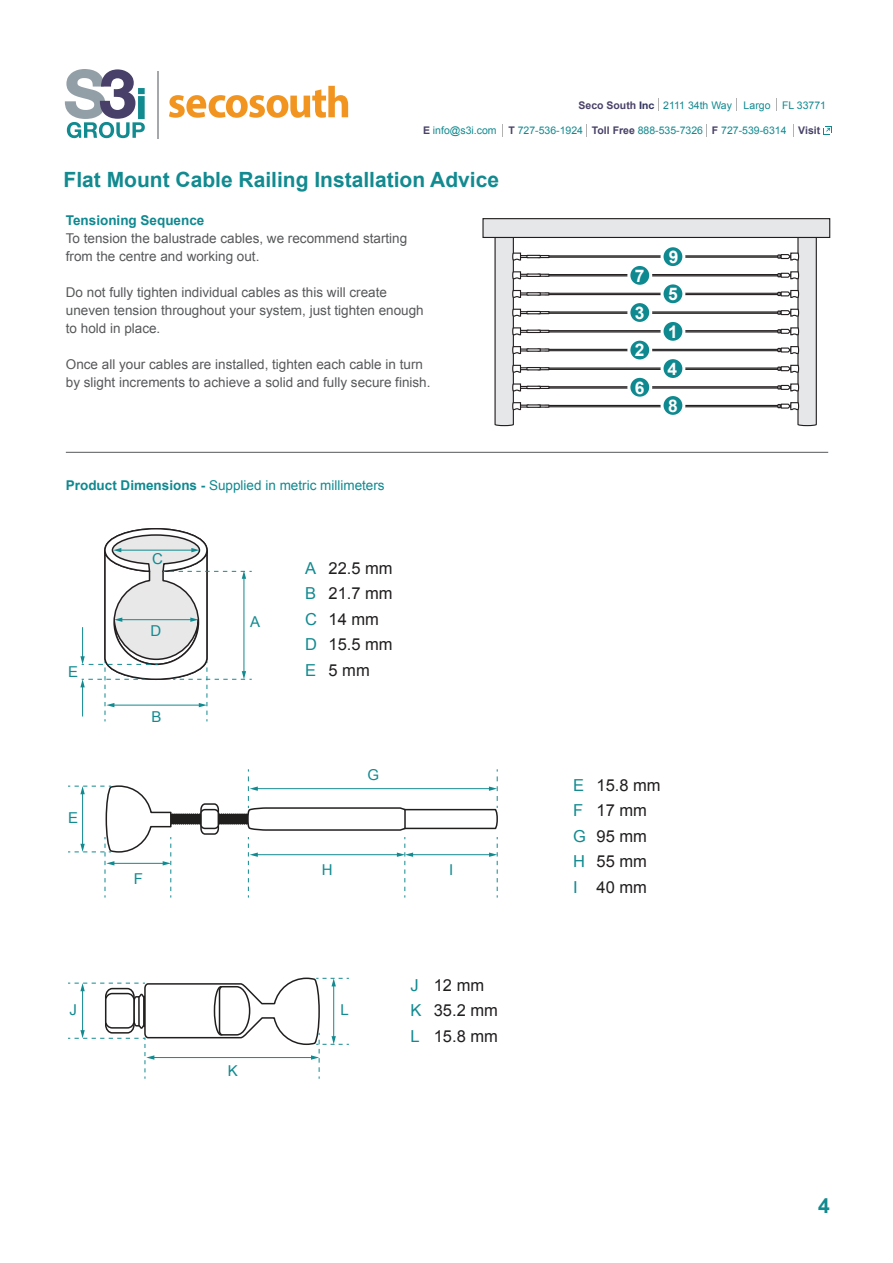
<style>
.page{position:relative;width:893px;height:1263px;background:#fff}
.page>*{position:absolute;margin:0;border:0;box-sizing:border-box;transform-origin:0 0}
.t1{font:700 21px "Arial";color:#118a90}
.t2{font:700 17.4px/36.9px "Arial";color:#fff}
.t3{font:16.5px/25.5px "Arial";color:#211e1e}
.t4{font:16.5px/25.5px "Arial";color:#118a90}
.t5{font:15px "Arial";color:#118a90}
.t6{font:13.5px/18px "Arial";color:#57585a}
.t7{font:13.5px "Arial";color:#0f8990}
.t8{font:700 13.5px "Arial";color:#0f8990}
.t9{font:10.5px "Arial";color:#11898f}
.s1{font-weight:700;color:#494168}
.s2{font-family:"Helvetica Neue LT Std";font-weight:700;color:#343560}
.s3{font-weight:700}
</style>
<div class="page">
<hr style="left:66px;top:452px;width:762px;height:1px;background:#57585a">
<div style="left:545px;top:255px;width:234px;height:3px;background:#fff;border:1px solid #231f20"></div>
<div style="left:545px;top:274px;width:234px;height:2px;background:#fff;border:1px solid #231f20"></div>
<div style="left:545px;top:293px;width:234px;height:2px;background:#fff;border:1px solid #231f20"></div>
<div style="left:545px;top:311px;width:234px;height:3px;background:#fff;border:1px solid #231f20"></div>
<div style="left:545px;top:330px;width:234px;height:3px;background:#fff;border:1px solid #231f20"></div>
<div style="left:545px;top:349px;width:234px;height:2px;background:#fff;border:1px solid #231f20"></div>
<div style="left:545px;top:367px;width:234px;height:3px;background:#fff;border:1px solid #231f20"></div>
<div style="left:545px;top:386px;width:234px;height:3px;background:#fff;border:1px solid #231f20"></div>
<div style="left:545px;top:405px;width:234px;height:2px;background:#fff;border:1px solid #231f20"></div>
<div style="left:662px;top:320px;width:22px;height:22px;background:#0f8990;border-radius:50%"></div>
<div style="left:661px;top:319px;width:24px;height:25px;border:3px solid #fff;border-radius:50%"></div>
<div style="left:629px;top:339px;width:22px;height:22px;background:#0f8990;border-radius:50%"></div>
<div style="left:627px;top:338px;width:25px;height:24px;border:3px solid #fff;border-radius:50%"></div>
<div style="left:662px;top:283px;width:22px;height:22px;background:#0f8990;border-radius:50%"></div>
<div style="left:661px;top:281px;width:24px;height:25px;border:3px solid #fff;border-radius:50%"></div>
<div style="left:629px;top:302px;width:22px;height:21px;background:#0f8990;border-radius:50%"></div>
<div style="left:627px;top:300px;width:25px;height:25px;border:3px solid #fff;border-radius:50%"></div>
<div style="left:662px;top:246px;width:22px;height:22px;background:#0f8990;border-radius:50%"></div>
<div style="left:661px;top:244px;width:24px;height:25px;border:3px solid #fff;border-radius:50%"></div>
<div style="left:629px;top:264px;width:22px;height:22px;background:#0f8990;border-radius:50%"></div>
<div style="left:627px;top:263px;width:25px;height:25px;border:3px solid #fff;border-radius:50%"></div>
<div style="left:662px;top:358px;width:22px;height:21px;background:#0f8990;border-radius:50%"></div>
<div style="left:661px;top:356px;width:24px;height:25px;border:3px solid #fff;border-radius:50%"></div>
<div style="left:662px;top:394px;width:22px;height:22px;background:#0f8990;border-radius:50%"></div>
<div style="left:661px;top:393px;width:24px;height:25px;border:3px solid #fff;border-radius:50%"></div>
<div style="left:629px;top:376px;width:22px;height:22px;background:#0f8990;border-radius:50%"></div>
<div style="left:627px;top:375px;width:25px;height:25px;border:3px solid #fff;border-radius:50%"></div>
<div style="left:482px;top:218px;width:348px;height:20px;background:#e6e7e9;border:1px solid #211e1e"></div>
<svg style="left:494px;top:236px;width:56px;height:191px"></svg>
<svg style="left:777px;top:236px;width:40px;height:191px"></svg>
<svg style="left:80px;top:528px;width:172px;height:193px"></svg>
<svg style="left:68px;top:769px;width:430px;height:128px"></svg>
<svg style="left:68px;top:977px;width:281px;height:102px"></svg>
<svg style="left:65px;top:69px;width:80px;height:69px"></svg>
<svg style="left:169px;top:86px;width:179px;height:32px"></svg>
<hr style="left:157px;top:71px;width:1px;height:67px;background:#a5a8ab">
<div style="left:823px;top:128px;width:7px;height:6px;background:#11898f"></div>
<svg style="left:824px;top:127px;width:7px;height:7px"></svg>
<svg style="left:776px;top:98px;width:1px;height:13px"></svg>
<svg style="left:736px;top:98px;width:1px;height:13px"></svg>
<svg style="left:658px;top:98px;width:1px;height:13px"></svg>
<svg style="left:586px;top:124px;width:1px;height:13px"></svg>
<svg style="left:502px;top:124px;width:1px;height:13px"></svg>
<svg style="left:706px;top:124px;width:1px;height:13px"></svg>
<svg style="left:793px;top:124px;width:1px;height:13px"></svg>
<p class="t9" style="left:578px;top:98px;width:249px"><span class="s1">Seco South</span> <span class="s2">Inc</span> 2111 34th Way Largo FL 33771</p>
<p class="t9" style="left:423px;top:124px;width:399px"><span class="s1">E</span> info@s3i.com <span class="s1">T</span> 727-536-1924 <span class="s1">Toll Free</span> 888-535-7326 <span class="s1">F</span> 727-539-6314 <span class="s1">Visit</span></p>
<h1 class="t1" style="left:63px;top:165px;width:437px">Flat Mount Cable Railing Installation Advice</h1>
<p class="t8" style="left:66px;top:211px;width:140px">Tensioning Sequence</p>
<p class="t6" style="left:66px;top:230px;width:343px">To tension the balustrade cables, we recommend starting from the centre and working out.</p>
<p class="t6" style="left:66px;top:284px;width:359px">Do not fully tighten individual cables as this will create uneven tension throughout your system, just tighten enough to hold in place.</p>
<p class="t6" style="left:66px;top:356px;width:366px">Once all your cables are installed, tighten each cable in turn by slight increments to achieve a solid and fully secure finish.</p>
<p class="t7" style="left:66px;top:477px;width:320px"><span class="s3">Product Dimensions -</span> Supplied in metric millimeters</p>
<p class="t5" style="left:68px;top:662px;width:12px">E</p>
<p class="t5" style="left:68px;top:808px;width:12px">E</p>
<p class="t5" style="left:152px;top:548px;width:12px">C</p>
<p class="t5" style="left:151px;top:620px;width:12px">D</p>
<p class="t5" style="left:152px;top:706px;width:12px">B</p>
<p class="t5" style="left:134px;top:869px;width:11px">F</p>
<p class="t5" style="left:250px;top:612px;width:12px">A</p>
<p class="t4" style="left:305px;top:556px;width:13px;text-align:justify">A B C D E</p>
<p class="t3" style="left:328px;top:556px;width:66px">22.5 mm<br>21.7 mm<br>14 mm<br>15.5 mm<br>5 mm</p>
<p class="t5" style="left:322px;top:860px;width:12px">H</p>
<p class="t5" style="left:368px;top:765px;width:13px">G</p>
<p class="t5" style="left:449px;top:860px;width:6px">I</p>
<p class="t5" style="left:69px;top:1000px;width:9px">J</p>
<p class="t5" style="left:340px;top:1000px;width:10px">L</p>
<p class="t5" style="left:228px;top:1061px;width:12px">K</p>
<p class="t4" style="left:411px;top:972px;width:13px">J<br>K<br>L</p>
<p class="t3" style="left:434px;top:972px;width:66px">12 mm<br>35.2 mm<br>15.8 mm</p>
<p class="t2" style="left:635px;top:258px;width:11px">7</p>
<p class="t2" style="left:635px;top:295px;width:11px">3</p>
<p class="t2" style="left:635px;top:332px;width:11px">2</p>
<p class="t2" style="left:635px;top:370px;width:11px">6</p>
<p class="t2" style="left:669px;top:239px;width:11px">9</p>
<p class="t2" style="left:668px;top:276px;width:11px">5</p>
<p class="t2" style="left:668px;top:314px;width:11px">1</p>
<p class="t2" style="left:667px;top:351px;width:12px">4<br>8</p>
<p class="t4" style="left:573px;top:772px;width:14px">E<br>F<br>G<br>H<br>I</p>
<p class="t3" style="left:596px;top:772px;width:66px">15.8 mm<br>17 mm<br>95 mm<br>55 mm<br>40 mm</p>
<h1 class="t1" style="left:818px;top:1192px;width:13px">4</h1>
</div>
